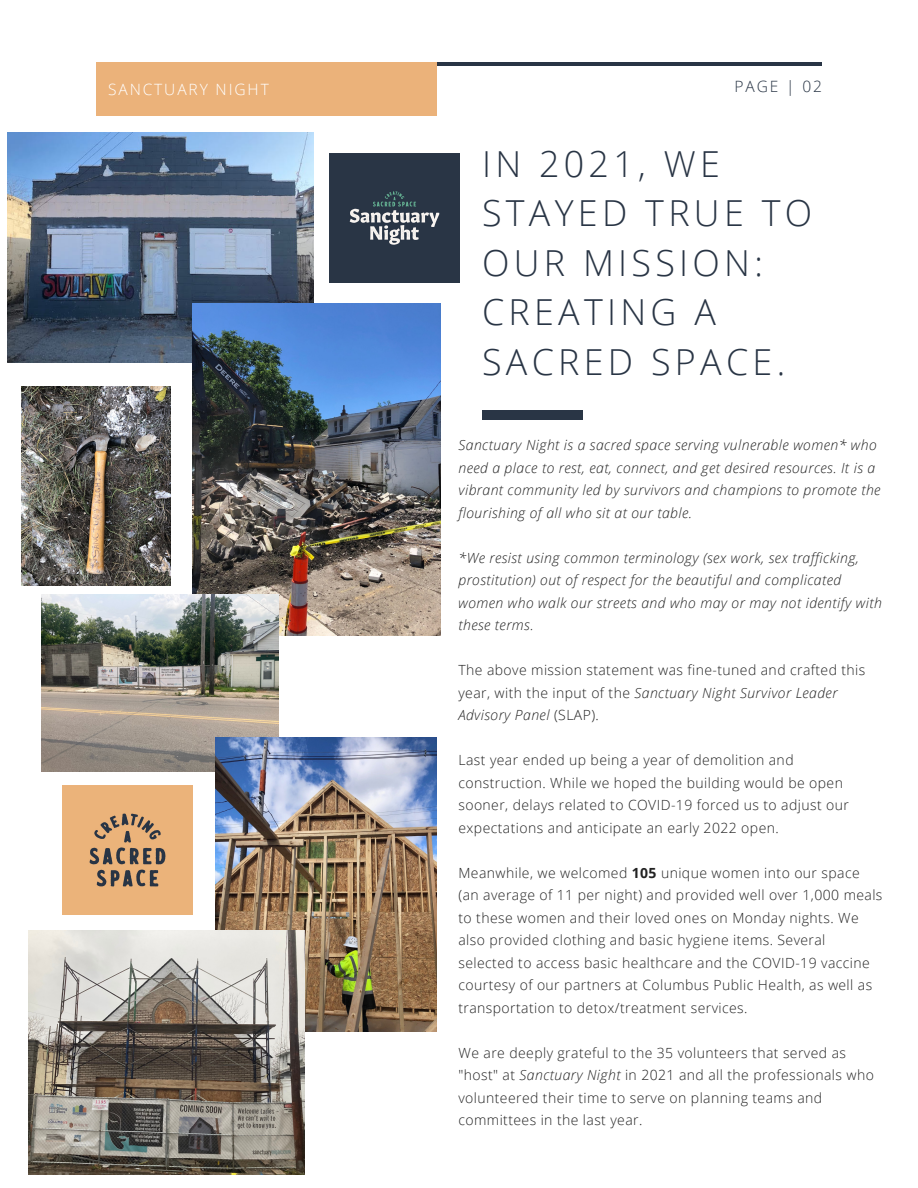
<style>
.page{position:relative;width:918px;height:1188px;background:#fff}
.page>*{position:absolute;margin:0;border:0;box-sizing:border-box;transform-origin:0 0}
.t1{font:300 35.85px/49.5px "Open Sans";letter-spacing:.12em;color:#293545}
.t2{font:300 15.6px "Open Sans";letter-spacing:.12em;color:#fff}
.t3{font:300 15.6px "Open Sans";letter-spacing:.12em;color:#293545}
.t4{font:300 13.95px/22.5px "Open Sans";letter-spacing:.03em;color:#222}
.t5{font:italic 300 13.95px/22.5px "Open Sans";letter-spacing:.03em;color:#222}
.s1{font-style:italic}
.s2{font-weight:700}
</style>
<div class="page">
<hr style="left:96px;top:62px;width:726px;height:4px;background:#293545">
<div style="left:96px;top:62px;width:341px;height:53px;background:#ebb27a"></div>
<div style="left:482px;top:411px;width:100px;height:9px;background:#293545"></div>
<img style="left:7px;top:133px;width:306px;height:229px">
<img style="left:192px;top:303px;width:249px;height:332px">
<img style="left:21px;top:386px;width:150px;height:199px">
<img style="left:41px;top:594px;width:238px;height:178px">
<img style="left:216px;top:737px;width:220px;height:295px">
<img style="left:29px;top:930px;width:275px;height:244px">
<img style="left:330px;top:153px;width:129px;height:130px">
<img style="left:63px;top:786px;width:129px;height:129px">
<p class="t2" style="left:108px;top:78px;width:162px">SANCTUARY NIGHT</p>
<p class="t3" style="left:735px;top:75px;width:89px">PAGE | 02</p>
<p class="t1" style="left:482px;top:138px;width:332px">IN 2021, WE<br>STAYED TRUE TO<br>OUR MISSION:<br>CREATING A<br>SACRED SPACE.</p>
<p class="t5" style="left:458px;top:434px;width:424px">Sanctuary Night is a sacred space serving vulnerable women* who need a place to rest, eat, connect, and get desired resources. It is a vibrant community led by survivors and champions to promote the flourishing of all who sit at our table.</p>
<p class="t5" style="left:458px;top:546px;width:425px">*We resist using common terminology (sex work, sex trafficking, prostitution) out of respect for the beautiful and complicated women who walk our streets and who may or may not identify with these terms.</p>
<p class="t4" style="left:458px;top:659px;width:408px">The above mission statement was fine-tuned and crafted this year, with the input of the <span class="s1">Sanctuary Night Survivor Leader<br>Advisory Panel</span> (SLAP).</p>
<p class="t4" style="left:458px;top:749px;width:392px">Last year ended up being a year of demolition and construction. While we hoped the building would be open sooner, delays related to COVID-19 forced us to adjust our expectations and anticipate an early 2022 open.</p>
<p class="t4" style="left:458px;top:861px;width:426px">Meanwhile, we welcomed <span class="s2">105</span> unique women into our space (an average of 11 per night) and provided well over 1,000 meals to these women and their loved ones on Monday nights. We also provided clothing and basic hygiene items. Several selected to access basic healthcare and the COVID-19 vaccine courtesy of our partners at Columbus Public Health, as well as transportation to detox/treatment services.</p>
<p class="t4" style="left:458px;top:1041px;width:417px">We are deeply grateful to the 35 volunteers that served as "host" at <span class="s1">Sanctuary Night</span> in 2021 and all the professionals who volunteered their time to serve on planning teams and committees in the last year.</p>
</div>
